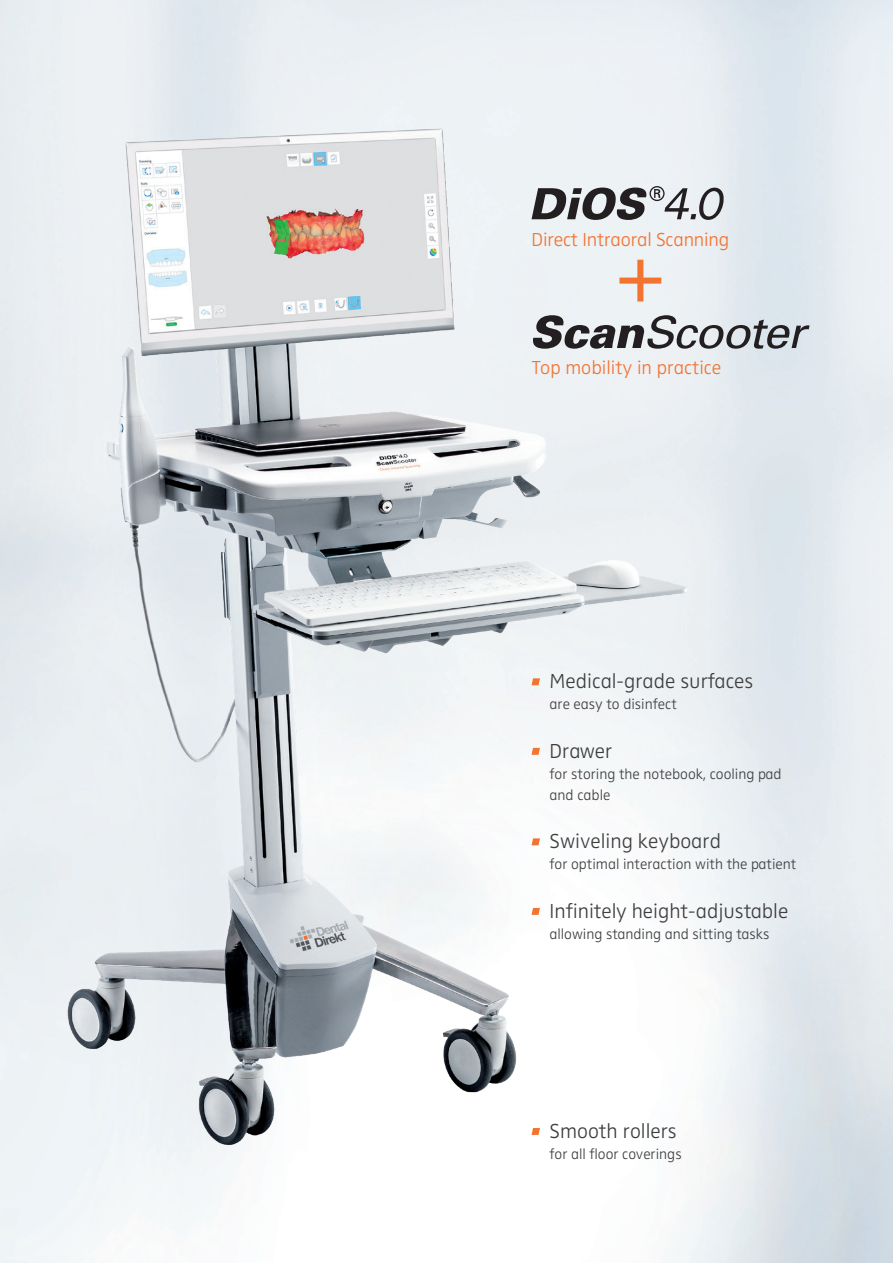
<style>
.page{position:relative;width:893px;height:1263px;background:#fff}
.page>*{position:absolute;margin:0;border:0;box-sizing:border-box;transform-origin:0 0}
.t1{font:21px "Zwo Light Plain Alt";color:#3e3e3f}
.t2{font:19.5px "Zwo Light Plain Alt";letter-spacing:-.01em;color:#f37331}
.t3{font:15px/21px "Zwo Light Plain Alt";color:#3e3e3f}
</style>
<div class="page">
<svg style="left:719px;top:186px;width:5px;height:34px"></svg>
<svg style="left:719px;top:315px;width:91px;height:34px;background:#a9aeb3"></svg>
<img style="left:0;top:24px;width:719px;height:1212px">
<h2 class="t2" style="left:531px;top:228px;width:199px">Direct Intraoral Scanning</h2>
<h2 class="t2" style="left:531px;top:356px;width:191px">Top mobility in practice</h2>
<h1 class="t1" style="left:550px;top:669px;width:205px">Medical-grade surfaces</h1>
<p class="t3" style="left:549px;top:694px;width:129px">are easy to disinfect</p>
<h1 class="t1" style="left:550px;top:739px;width:64px">Drawer</h1>
<p class="t3" style="left:549px;top:763px;width:234px">for storing the notebook, cooling pad and cable</p>
<h1 class="t1" style="left:550px;top:829px;width:173px">Swiveling keyboard</h1>
<p class="t3" style="left:549px;top:854px;width:248px">for optimal interaction with the patient</p>
<h1 class="t1" style="left:550px;top:899px;width:240px">Infinitely height-adjustable</h1>
<p class="t3" style="left:549px;top:923px;width:222px">allowing standing and sitting tasks</p>
<h1 class="t1" style="left:550px;top:1119px;width:129px">Smooth rollers</h1>
<p class="t3" style="left:549px;top:1143px;width:134px">for all floor coverings</p>
</div>
